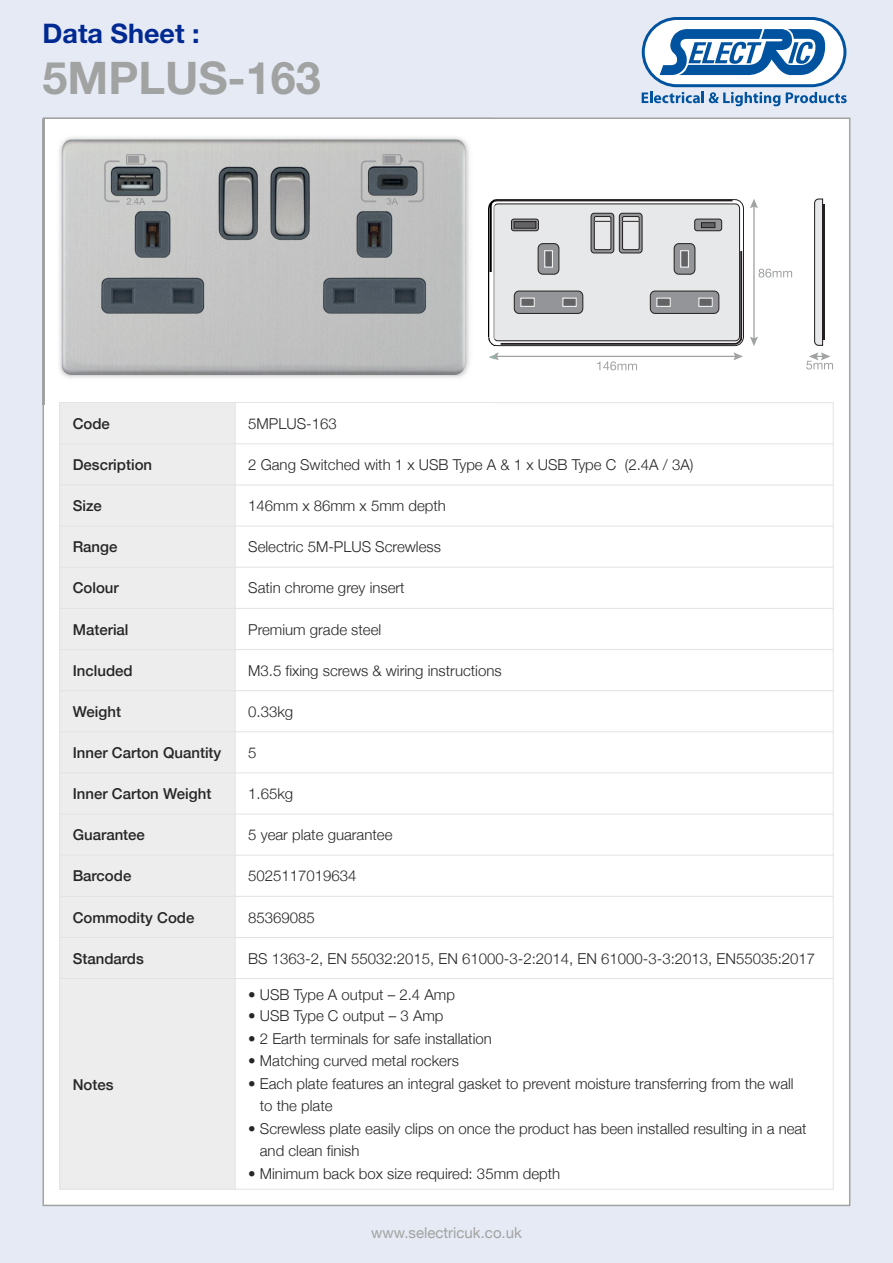
<style>
.page{position:relative;width:893px;height:1263px;background:#e6eaf4}
.page>*{position:absolute;margin:0;border:0;box-sizing:border-box;transform-origin:0 0}
.t1{font:700 45px "Helvetica Neue";color:#a1a3a2}
.t2{font:700 27px "Helvetica Neue";color:#002a92}
.t3{font:300 15px/22.5px "Helvetica Neue";color:#272627}
.t4{font:500 15px "Helvetica Neue";color:#272627}
.t5{font:15px "Helvetica Neue";color:#a1a3a2}
</style>
<div class="page">
<div style="left:44px;top:119px;width:805px;height:1086px;background:#fff"></div>
<svg style="left:642px;top:17px;width:205px;height:89px"></svg>
<svg style="left:750px;top:199px;width:42px;height:147px"></svg>
<svg style="left:494px;top:352px;width:249px;height:18px"></svg>
<svg style="left:806px;top:352px;width:27px;height:18px"></svg>
<svg style="left:814px;top:198px;width:10px;height:148px"></svg>
<hr style="left:823px;top:204px;width:2px;height:135px;background:#231f20">
<svg style="left:494px;top:199px;width:249px;height:147px;background:#cccdce"></svg>
<svg style="left:511px;top:219px;width:27px;height:12px"></svg>
<div style="left:511px;top:219px;width:28px;height:12px;border:1px solid #231f20;border-radius:3px"></div>
<div style="left:514px;top:222px;width:22px;height:6px;background:#636366"></div>
<div style="left:514px;top:221px;width:22px;height:7px;border:1px solid #231f20"></div>
<div style="left:695px;top:219px;width:27px;height:12px;background:#939598;border-radius:3px"></div>
<div style="left:694px;top:219px;width:28px;height:12px;border:1px solid #231f20;border-radius:3px"></div>
<div style="left:701px;top:223px;width:14px;height:5px;background:#636366"></div>
<div style="left:701px;top:222px;width:14px;height:6px;border:1px solid #231f20"></div>
<div style="left:60px;top:402px;width:175px;height:42px;background:#ecedec"></div>
<div style="left:60px;top:444px;width:175px;height:41px;background:#ecedec"></div>
<div style="left:60px;top:485px;width:175px;height:41px;background:#ecedec"></div>
<div style="left:60px;top:526px;width:175px;height:41px;background:#ecedec"></div>
<div style="left:60px;top:567px;width:175px;height:41px;background:#ecedec"></div>
<div style="left:60px;top:608px;width:175px;height:41px;background:#ecedec"></div>
<div style="left:60px;top:649px;width:175px;height:42px;background:#ecedec"></div>
<div style="left:60px;top:691px;width:175px;height:41px;background:#ecedec"></div>
<div style="left:60px;top:732px;width:175px;height:41px;background:#ecedec"></div>
<div style="left:60px;top:773px;width:175px;height:41px;background:#ecedec"></div>
<div style="left:60px;top:814px;width:175px;height:41px;background:#ecedec"></div>
<div style="left:60px;top:855px;width:175px;height:41px;background:#ecedec"></div>
<div style="left:60px;top:896px;width:175px;height:41px;background:#ecedec"></div>
<div style="left:60px;top:937px;width:175px;height:41px;background:#ecedec"></div>
<div style="left:60px;top:978px;width:175px;height:211px;background:#ecedec"></div>
<hr style="left:59px;top:402px;width:1px;height:787px;background:#e3e3e3">
<hr style="left:235px;top:402px;width:1px;height:787px;background:#e3e3e3">
<hr style="left:833px;top:402px;width:1px;height:787px;background:#e3e3e3">
<hr style="left:60px;top:402px;width:773px;height:1px;background:#e3e3e3">
<hr style="left:60px;top:444px;width:773px;height:1px;background:#e3e3e3">
<hr style="left:60px;top:485px;width:773px;height:1px;background:#e3e3e3">
<hr style="left:60px;top:526px;width:773px;height:1px;background:#e3e3e3">
<hr style="left:60px;top:567px;width:773px;height:1px;background:#e3e3e3">
<hr style="left:60px;top:608px;width:773px;height:1px;background:#e3e3e3">
<hr style="left:60px;top:649px;width:773px;height:1px;background:#e3e3e3">
<hr style="left:60px;top:690px;width:773px;height:1px;background:#e3e3e3">
<hr style="left:60px;top:731px;width:773px;height:1px;background:#e3e3e3">
<hr style="left:60px;top:773px;width:773px;height:1px;background:#e3e3e3">
<hr style="left:60px;top:814px;width:773px;height:1px;background:#e3e3e3">
<hr style="left:60px;top:855px;width:773px;height:1px;background:#e3e3e3">
<hr style="left:60px;top:896px;width:773px;height:1px;background:#e3e3e3">
<hr style="left:60px;top:937px;width:773px;height:1px;background:#e3e3e3">
<hr style="left:60px;top:978px;width:773px;height:1px;background:#e3e3e3">
<hr style="left:60px;top:1189px;width:773px;height:1px;background:#e3e3e3">
<img style="left:42px;top:117px;width:452px;height:287px">
<img style="left:43px;top:119px;width:1px;height:285px">
<img style="left:489px;top:198px;width:5px;height:175px">
<img style="left:60px;top:402px;width:434px;height:2px">
<img style="left:62px;top:139px;width:404px;height:236px">
<h2 class="t2" style="left:43px;top:17px;width:159px">Data Sheet :</h2>
<h1 class="t1" style="left:43px;top:50px;width:280px">5MPLUS-163</h1>
<p class="t4" style="left:73px;top:414px;width:39px">Code</p>
<p class="t3" style="left:248px;top:412px;width:90px">5MPLUS-163</p>
<p class="t4" style="left:73px;top:455px;width:81px">Description</p>
<p class="t3" style="left:248px;top:453px;width:447px">2 Gang Switched with 1 x USB Type A &amp; 1 x USB Type C (2.4A / 3A)</p>
<p class="t4" style="left:73px;top:497px;width:31px">Size</p>
<p class="t3" style="left:248px;top:494px;width:199px">146mm x 86mm x 5mm depth</p>
<p class="t4" style="left:73px;top:538px;width:46px">Range</p>
<p class="t3" style="left:248px;top:535px;width:194px">Selectric 5M-PLUS Screwless</p>
<p class="t4" style="left:73px;top:579px;width:48px">Colour</p>
<p class="t3" style="left:248px;top:576px;width:158px">Satin chrome grey insert</p>
<p class="t4" style="left:73px;top:620px;width:57px">Material</p>
<p class="t3" style="left:248px;top:618px;width:135px">Premium grade steel</p>
<p class="t4" style="left:73px;top:661px;width:62px">Included</p>
<p class="t3" style="left:248px;top:659px;width:255px">M3.5 fixing screws &amp; wiring instructions</p>
<p class="t4" style="left:73px;top:702px;width:50px">Weight</p>
<p class="t3" style="left:248px;top:700px;width:47px">0.33kg</p>
<p class="t4" style="left:73px;top:743px;width:150px">Inner Carton Quantity</p>
<p class="t3" style="left:248px;top:741px;width:10px">5</p>
<p class="t4" style="left:73px;top:784px;width:140px">Inner Carton Weight</p>
<p class="t3" style="left:248px;top:782px;width:47px">1.65kg</p>
<p class="t4" style="left:73px;top:826px;width:74px">Guarantee</p>
<p class="t3" style="left:248px;top:823px;width:146px">5 year plate guarantee</p>
<p class="t4" style="left:73px;top:867px;width:60px">Barcode</p>
<p class="t3" style="left:248px;top:864px;width:110px">5025117019634</p>
<p class="t4" style="left:73px;top:908px;width:123px">Commodity Code</p>
<p class="t3" style="left:248px;top:906px;width:68px">85369085</p>
<p class="t4" style="left:73px;top:949px;width:73px">Standards</p>
<p class="t3" style="left:248px;top:947px;width:569px">BS 1363-2, EN 55032:2015, EN 61000-3-2:2014, EN 61000-3-3:2013, EN55035:2017</p>
<p class="t4" style="left:73px;top:1075px;width:42px">Notes</p>
<p class="t3" style="left:248px;top:983px;width:208px">• USB Type A output – 2.4 Amp</p>
<p class="t3" style="left:248px;top:1004px;width:197px">• USB Type C output – 3 Amp</p>
<p class="t3" style="left:248px;top:1027px;width:245px">• 2 Earth terminals for safe installation</p>
<p class="t3" style="left:248px;top:1049px;width:212px">• Matching curved metal rockers</p>
<p class="t3" style="left:260px;top:1072px;width:535px;text-indent:-12px">• Each plate features an integral gasket to prevent moisture transferring from the wall to the plate</p>
<p class="t3" style="left:260px;top:1117px;width:548px;text-indent:-12px">• Screwless plate easily clips on once the product has been installed resulting in a neat and clean finish</p>
<p class="t3" style="left:248px;top:1162px;width:314px">• Minimum back box size required: 35mm depth</p>
<p class="t5" style="left:371px;top:1224px;width:152px">www.selectricuk.co.uk</p>
</div>
